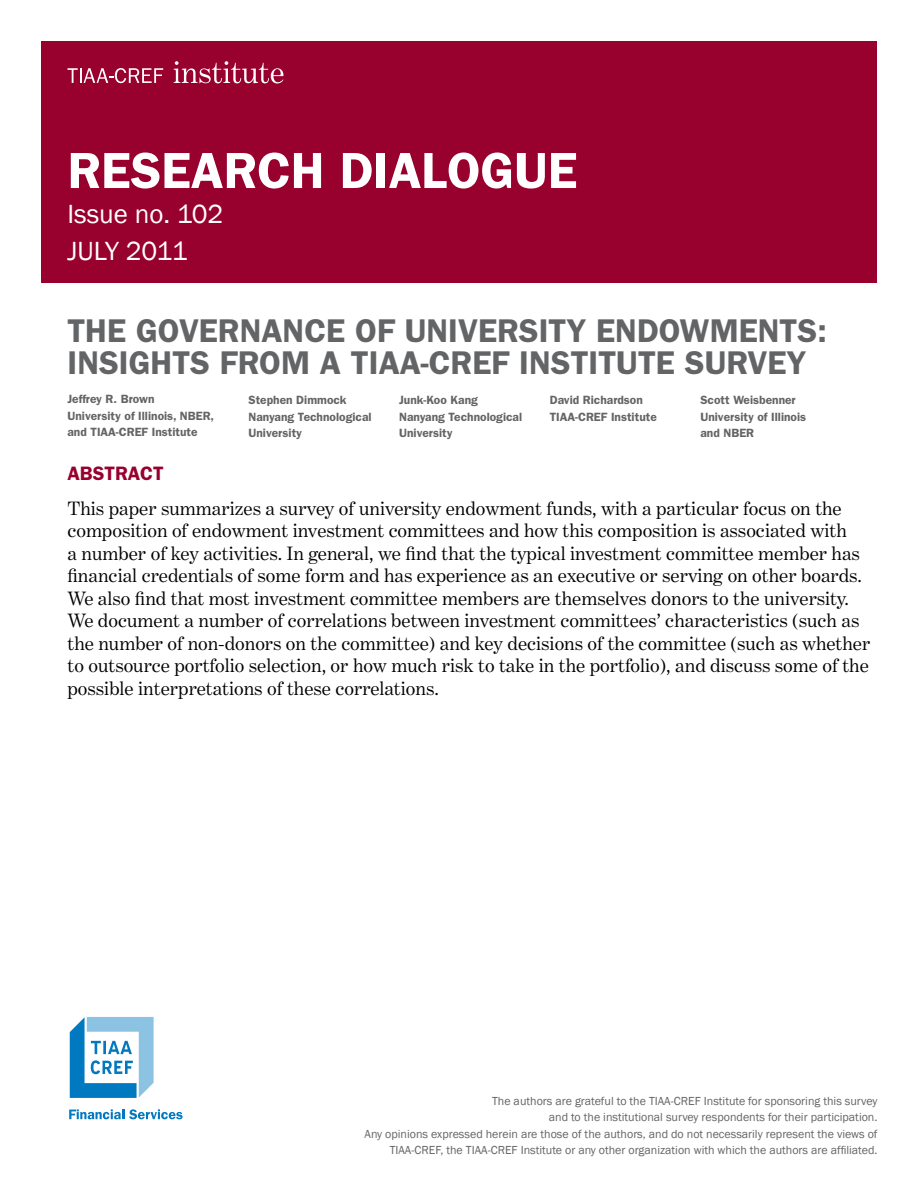
<style>
.page{position:relative;width:918px;height:1188px;background:#fff}
.page>*{position:absolute;margin:0;border:0;box-sizing:border-box;transform-origin:0 0}
.t1{font:600 51px "ITC Franklin Gothic Std";color:#fff}
.t2{font:600 33px "ITC Franklin Gothic Std";color:#636466}
.t3{font:27px/37.8px "Franklin Gothic";color:#fff}
.t4{font:19.5px/22.5px "Benton Modern One";color:#000}
.t5{font:600 19.5px "ITC Franklin Gothic Std";color:#98002e}
.t6{font:12px/16.5px "Franklin Gothic";color:#636466;text-align:right}
.t7{font:600 12px/16.5px "ITC Franklin Gothic Std";color:#636466}
</style>
<div class="page">
<div style="left:41px;top:41px;width:836px;height:242px;background:#98002e"></div>
<svg style="left:174px;top:61px;width:110px;height:22px"></svg>
<svg style="left:67px;top:68px;width:96px;height:15px"></svg>
<svg style="left:69px;top:1017px;width:85px;height:81px"></svg>
<svg style="left:69px;top:1109px;width:114px;height:10px"></svg>
<h1 class="t1" style="left:68px;top:140px;width:511px">RESEARCH DIALOGUE</h1>
<h3 class="t3" style="left:68px;top:195px;width:157px">Issue no. 102<br>JULY 2011</h3>
<h2 class="t2" style="left:68px;top:311px;width:429px">The Governance of Universit</h2>
<h2 class="t2" style="left:566px;top:311px;width:262px">y Endowments:</h2>
<h2 class="t2" style="left:68px;top:343px;width:51px">Insights</h2>
<h2 class="t2" style="left:220px;top:343px;width:350px">from a TIAA-CREF Institute</h2>
<h2 class="t2" style="left:685px;top:343px;width:119px">Survey</h2>
<p class="t7" style="left:68px;top:391px;width:148px">Jeffrey R. Brown<br>University of Illinois, NBER, and TIAA-CREF Institute</p>
<p class="t7" style="left:249px;top:392px;width:125px">Stephen Dimmock<br>Nanyang Technological<br>University</p>
<p class="t7" style="left:399px;top:392px;width:125px">Junk-Koo Kang<br>Nanyang Technological<br>University</p>
<p class="t7" style="left:550px;top:392px;width:109px">David Richardson<br>TIAA-CREF Institute</p>
<p class="t7" style="left:700px;top:392px;width:107px">Scott Weisbenner<br>University of Illinois and NBER</p>
<p class="t5" style="left:68px;top:462px;width:98px">ABSTRACT</p>
<p class="t4" style="left:68px;top:497px;width:804px">This paper summarizes a survey of university endowment funds, with a particular focus on the composition of endowment investment committees and how this composition is associated with<br>a number of key activities. In general, we find that the typical investment committee member has financial credentials of some form and has experience as an executive or serving on other boards.<br>We also find that most investment committee members are themselves donors to the university.<br>We document a number of correlations between investment committees’ characteristics (such as the number of non-donors on the committee) and key decisions of the committee (such as whether to outsource portfolio selection, or how much risk to take in the portfolio), and discuss some of the possible interpretations of these correlations.</p>
<p class="t6" style="left:365px;top:1093px;width:514px">The authors are grateful to the TIAA-CREF Institute for sponsoring this survey<br>and to the institutional survey respondents for their participation.<br>Any opinions expressed herein are those of the authors, and do not necessarily represent the views of TIAA-CREF, the TIAA-CREF Institute or any other organization with which the authors are affiliated.</p>
</div>
